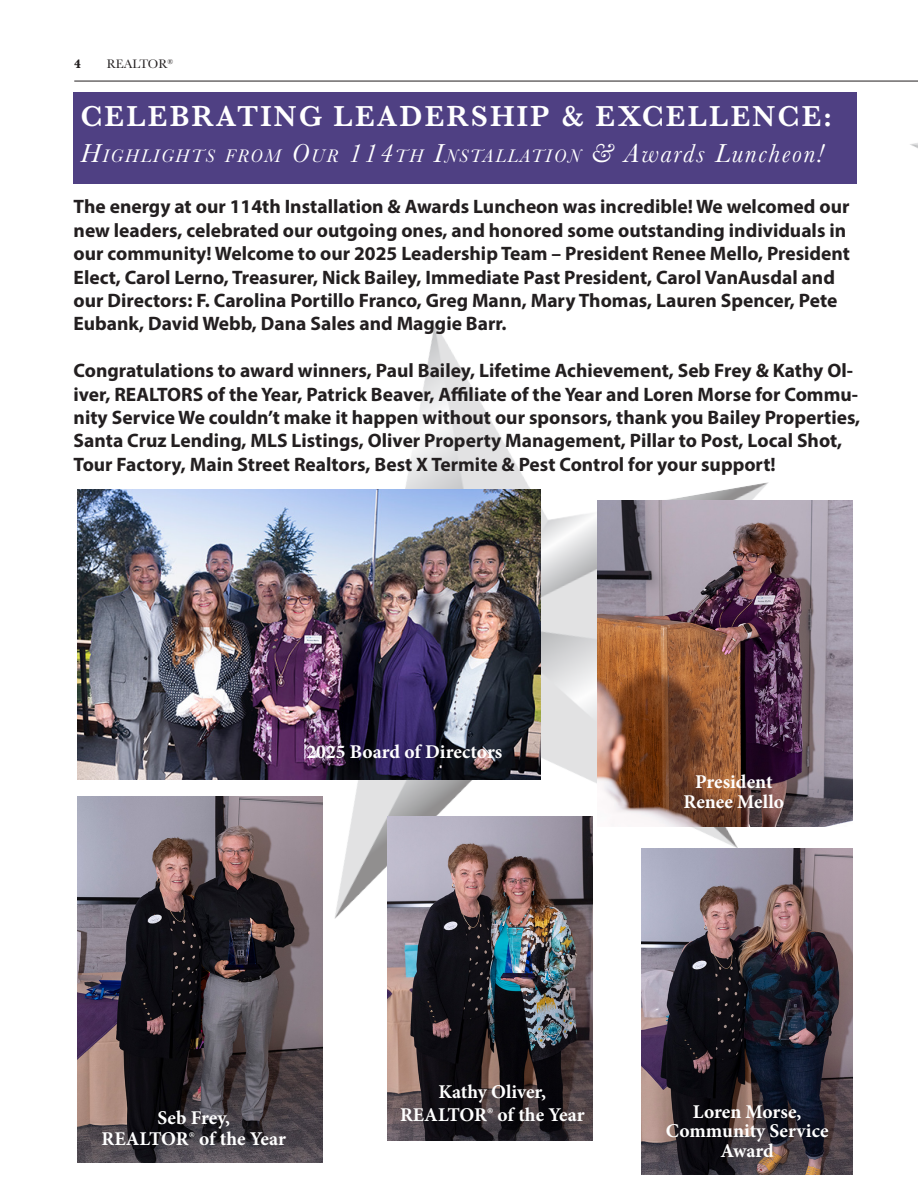
<style>
.page{position:relative;width:918px;height:1188px;background:#fff}
.page>*{position:absolute;margin:0;border:0;box-sizing:border-box;transform-origin:0 0}
.t1{font:600 30px "Baskerville";letter-spacing:.07em;color:#fff}
.t2{font:700 19.5px/23.4px "Myriad Pro";color:#231f20}
.t3{font:700 19.5px/19.5px "Minion Pro";letter-spacing:-.005em;color:#fff;text-align:center}
.t4{font:italic 18.9px "Baskerville";letter-spacing:.1em;color:#fff}
.t5{font:12.75px "Baskerville";color:#231f20}
.t6{font:700 12.75px "Baskerville";color:#231f20}
.s1{font-size:27px}
</style>
<div class="page">
<hr style="left:74px;top:81px;width:844px;height:1px;background:#231f20">
<img style="left:78px;top:322px;width:775px;height:625px">
<img style="left:866px;top:80px;width:52px;height:69px">
<img style="left:78px;top:490px;width:462px;height:290px">
<img style="left:598px;top:501px;width:255px;height:326px">
<img style="left:78px;top:797px;width:244px;height:366px">
<img style="left:387px;top:817px;width:205px;height:324px">
<img style="left:642px;top:848px;width:211px;height:326px">
<div style="left:74px;top:92px;width:783px;height:92px;background:#4f4083"></div>
<p class="t6" style="left:74px;top:55px;width:8px">4</p>
<p class="t5" style="left:107px;top:56px;width:68px">REALTOR<sup>®</sup></p>
<p class="t1" style="left:80px;top:95px;width:753px">CELEBRATING LEADERSHIP &amp; EXCELLENCE:</p>
<p class="t4" style="left:80px;top:143px;width:745px"><span class="s1">H</span>IGHLIGHTS FROM <span class="s1">O</span>UR <span class="s1">114</span>TH <span class="s1">I</span>NSTALLATION <span class="s1">&amp;</span> <span class="s1">Awards Luncheon!</span></p>
<p class="t2" style="left:74px;top:194px;width:778px">The energy at our 114th Installation &amp; Awards Luncheon was incredible! We welcomed our new leaders, celebrated our outgoing ones, and honored some outstanding individuals in our community! Welcome to our 2025 Leadership Team – President Renee Mello, President Elect, Carol Lerno, Treasurer, Nick Bailey, Immediate Past President, Carol VanAusdal and our Directors: F. Carolina Portillo Franco, Greg Mann, Mary Thomas, Lauren Spencer, Pete Eubank, David Webb, Dana Sales and Maggie Barr.</p>
<p class="t2" style="left:74px;top:358px;width:788px">Congratulations to award winners, Paul Bailey, Lifetime Achievement, Seb Frey &amp; Kathy Ol&shy;iver, REALTORS of the Year, Patrick Beaver, Affiliate of the Year and Loren Morse for Commu&shy;nity Service We couldn’t make it happen without our sponsors, thank you Bailey Properties, Santa Cruz Lending, MLS Listings, Oliver Property Management, Pillar to Post, Local Shot, Tour Factory, Main Street Realtors, Best X Termite &amp; Pest Control for your support!</p>
<p class="t3" style="left:307px;top:742px;width:197px">2025 Board of Directors</p>
<p class="t3" style="left:684px;top:772px;width:102px">President<br>Renee Mello</p>
<p class="t3" style="left:102px;top:1107px;width:186px;line-height:21px">Seb Frey,<br>REALTOR® of the Year</p>
<p class="t3" style="left:400px;top:1079px;width:186px;line-height:23.4px">Kathy Oliver,<br>REALTOR® of the Year</p>
<p class="t3" style="left:666px;top:1102px;width:164px">Loren Morse,<br>Community Service<br>Award</p>
</div>
